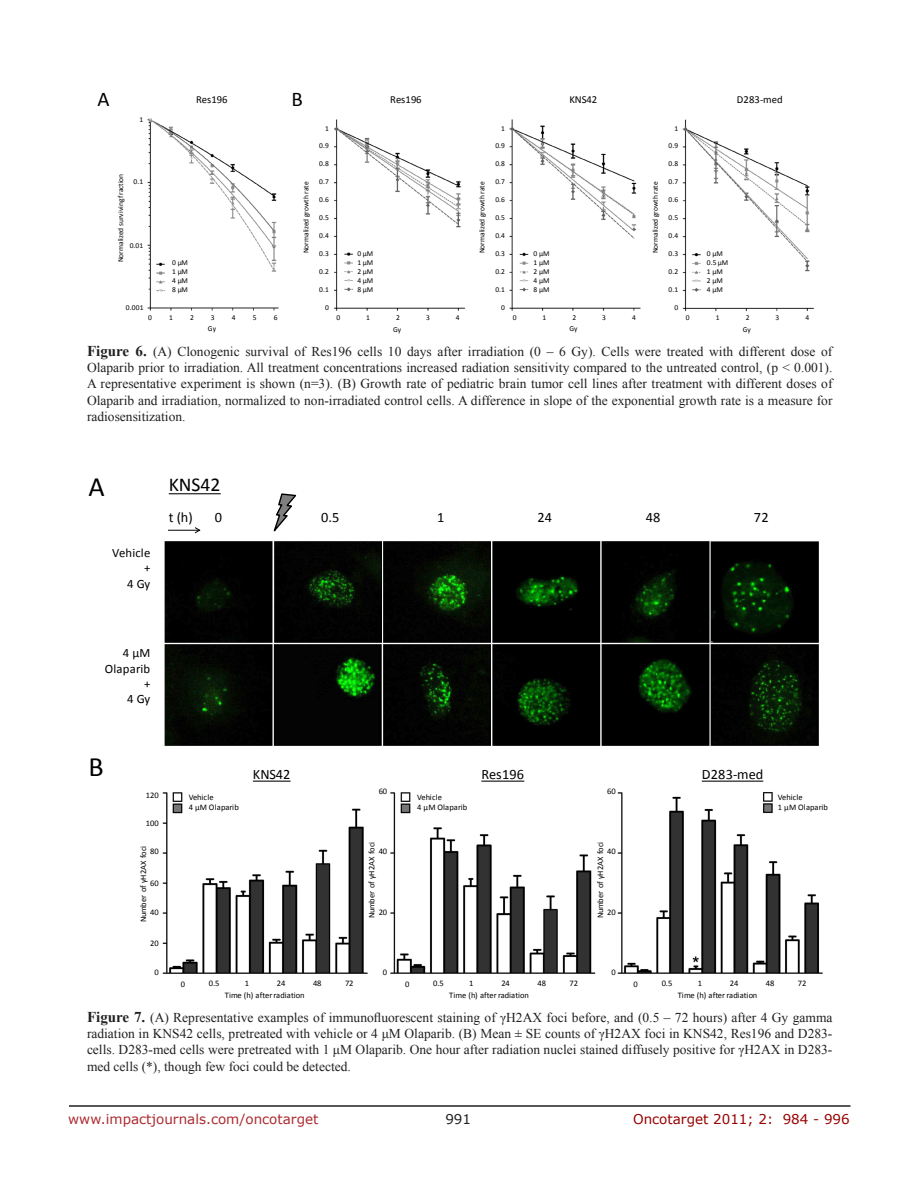
<style>
.page{position:relative;width:918px;height:1188px;background:#fff}
.page>*{position:absolute;margin:0;border:0;box-sizing:border-box;transform-origin:0 0}
.t1{font:28.05px "Calibri";color:#000}
.t2{font:21px "Calibri";color:#000}
.t3{font:19.65px "Calibri";color:#000}
.t4{font:14.25px "Calibri";letter-spacing:.01em;color:#000}
.FigureText{font:13.5px/16.2px "Times New Roman";color:#221f22;text-align:justify}
.t5{font:13.5px "Verdana";color:#ac2b31}
.t6{font:13.5px "Verdana";color:#970000}
.t7{font:13.5px "Verdana";color:#221f22}
.t8{font:12.75px/15.3px "Calibri";letter-spacing:.01em;color:#000;text-align:right}
.t9{font:10.65px "Calibri";letter-spacing:.01em;color:#000}
.t10{font:8.55px "Calibri";letter-spacing:-.005em;color:#000}
.t11{font:8.55px/10.1px "Calibri";letter-spacing:.015em;color:#000}
.t12{font:8.55px/10.1px "Calibri";letter-spacing:.02em;color:#000}
.t13{font:7.5px/8.9px "Calibri";letter-spacing:-.005em;color:#000;text-align:justify}
.s1{font-weight:700;font-size:15px}
</style>
<div class="page">
<hr style="left:69px;top:1105px;width:781px;height:2px;background:#231f20">
<img style="left:147px;top:118px;width:667px;height:193px">
<img style="left:162px;top:529px;width:661px;height:445px">
<svg style="left:253px;top:781px;width:38px;height:1px"></svg>
<svg style="left:481px;top:781px;width:43px;height:1px"></svg>
<svg style="left:702px;top:781px;width:61px;height:1px"></svg>
<svg style="left:169px;top:493px;width:52px;height:1px"></svg>
<hr style="left:168px;top:530px;width:32px;height:1px;background:#000">
<svg style="left:195px;top:527px;width:6px;height:6px"></svg>
<svg style="left:271px;top:493px;width:27px;height:44px"></svg>
<p class="t2" style="left:97px;top:85px;width:14px">A</p>
<p class="t9" style="left:196px;top:93px;width:33px">Res196</p>
<p class="t2" style="left:292px;top:85px;width:13px">B</p>
<p class="t9" style="left:390px;top:93px;width:33px">Res196</p>
<p class="t9" style="left:569px;top:93px;width:29px">KNS42</p>
<p class="t9" style="left:737px;top:93px;width:47px">D283-med</p>
<p class="t13" style="left:140px;top:116px;width:5px">1</p>
<p class="t13" style="left:116px;top:262px;width:90px;rotate:-90deg">Normalized surviving fraction</p>
<p class="t13" style="left:134px;top:177px;width:11px">0.1</p>
<p class="t13" style="left:130px;top:241px;width:15px">0.01</p>
<p class="t13" style="left:126px;top:303px;width:19px">0.001</p>
<p class="t13" style="left:501px;top:125px;width:5px">1</p>
<p class="t13" style="left:495px;top:142px;width:11px">0.9</p>
<p class="t13" style="left:495px;top:160px;width:11px">0.8</p>
<p class="t13" style="left:495px;top:177px;width:11px">0.7</p>
<p class="t13" style="left:495px;top:195px;width:11px">0.6</p>
<p class="t13" style="left:495px;top:213px;width:11px">0.5</p>
<p class="t13" style="left:495px;top:231px;width:11px">0.4</p>
<p class="t13" style="left:495px;top:249px;width:11px">0.3</p>
<p class="t13" style="left:495px;top:267px;width:11px">0.2</p>
<p class="t13" style="left:495px;top:285px;width:11px">0.1</p>
<p class="t13" style="left:501px;top:303px;width:5px">0</p>
<p class="t13" style="left:675px;top:125px;width:5px">1</p>
<p class="t13" style="left:669px;top:142px;width:11px">0.9</p>
<p class="t13" style="left:669px;top:160px;width:11px">0.8</p>
<p class="t13" style="left:669px;top:177px;width:11px">0.7</p>
<p class="t13" style="left:669px;top:195px;width:11px">0.6</p>
<p class="t13" style="left:669px;top:213px;width:11px">0.5</p>
<p class="t13" style="left:669px;top:231px;width:11px">0.4</p>
<p class="t13" style="left:669px;top:249px;width:11px">0.3</p>
<p class="t13" style="left:669px;top:267px;width:11px">0.2</p>
<p class="t13" style="left:669px;top:285px;width:11px">0.1</p>
<p class="t13" style="left:675px;top:303px;width:5px">0</p>
<p class="t13" style="left:325px;top:125px;width:5px">1</p>
<p class="t13" style="left:319px;top:142px;width:11px">0.9</p>
<p class="t13" style="left:319px;top:160px;width:11px">0.8</p>
<p class="t13" style="left:319px;top:177px;width:11px">0.7</p>
<p class="t13" style="left:319px;top:195px;width:11px">0.6</p>
<p class="t13" style="left:319px;top:213px;width:11px">0.5</p>
<p class="t13" style="left:319px;top:231px;width:11px">0.4</p>
<p class="t13" style="left:319px;top:249px;width:11px">0.3</p>
<p class="t13" style="left:319px;top:267px;width:11px">0.2</p>
<p class="t13" style="left:319px;top:285px;width:11px">0.1</p>
<p class="t13" style="left:325px;top:303px;width:5px">0</p>
<p class="t13" style="left:302px;top:253px;width:73px;rotate:-90deg">Normalized growth rate</p>
<p class="t13" style="left:478px;top:253px;width:73px;rotate:-90deg">Normalized growth rate</p>
<p class="t13" style="left:651px;top:253px;width:73px;rotate:-90deg">Normalized growth rate</p>
<p class="t13" style="left:172px;top:258px;width:17px">0 μM 1 μM 4 μM 8 μM</p>
<p class="t13" style="left:357px;top:249px;width:17px">0 μM 1 μM 2 μM 4 μM 8 μM</p>
<p class="t13" style="left:534px;top:249px;width:17px">0 μM 1 μM 2 μM 4 μM 8 μM</p>
<p class="t13" style="left:707px;top:249px;width:23px;text-align:left">0 μM<br>0.5 μM<br>1 μM<br>2 μM<br>4 μM</p>
<p class="t13" style="left:148px;top:313px;width:5px">0</p>
<p class="t13" style="left:169px;top:313px;width:5px">1</p>
<p class="t13" style="left:190px;top:313px;width:5px">2</p>
<p class="t13" style="left:211px;top:313px;width:5px">3</p>
<p class="t13" style="left:232px;top:313px;width:5px">4</p>
<p class="t13" style="left:253px;top:313px;width:5px">5</p>
<p class="t13" style="left:274px;top:313px;width:5px">6</p>
<p class="t13" style="left:336px;top:313px;width:5px">0</p>
<p class="t13" style="left:366px;top:313px;width:5px">1</p>
<p class="t13" style="left:396px;top:313px;width:5px">2</p>
<p class="t13" style="left:426px;top:313px;width:5px">3</p>
<p class="t13" style="left:456px;top:313px;width:5px">4</p>
<p class="t13" style="left:513px;top:313px;width:5px">0</p>
<p class="t13" style="left:543px;top:313px;width:5px">1</p>
<p class="t13" style="left:572px;top:313px;width:5px">2</p>
<p class="t13" style="left:602px;top:313px;width:5px">3</p>
<p class="t13" style="left:632px;top:313px;width:5px">4</p>
<p class="t13" style="left:686px;top:313px;width:5px">0</p>
<p class="t13" style="left:716px;top:313px;width:5px">1</p>
<p class="t13" style="left:746px;top:313px;width:5px">2</p>
<p class="t13" style="left:776px;top:313px;width:5px">3</p>
<p class="t13" style="left:805px;top:313px;width:5px">4</p>
<p class="t13" style="left:208px;top:324px;width:10px">Gy</p>
<p class="t13" style="left:393px;top:325px;width:10px">Gy</p>
<p class="t13" style="left:569px;top:324px;width:10px">Gy</p>
<p class="t13" style="left:743px;top:325px;width:10px">Gy</p>
<p class="FigureText" style="left:87px;top:343px;width:747px"><span class="s1">Figure 6.</span> (A) Clonogenic survival of Res196 cells 10 days after irradiation (0 – 6 Gy). Cells were treated with different dose of Olaparib prior to irradiation. All treatment concentrations increased radiation sensitivity compared to the untreated control, (p &lt; 0.001).<br>A representative experiment is shown (n=3). (B) Growth rate of pediatric brain tumor cell lines after treatment with different doses of Olaparib and irradiation, normalized to non-irradiated control cells. A difference in slope of the exponential growth rate is a measure for radiosensitization.</p>
<p class="t1" style="left:89px;top:469px;width:18px">A</p>
<p class="t8" style="left:112px;top:545px;width:40px">Vehicle +<br>4 Gy</p>
<p class="t3" style="left:169px;top:472px;width:53px">KNS42</p>
<p class="t4" style="left:169px;top:508px;width:25px">t (h)</p>
<p class="t4" style="left:215px;top:508px;width:9px">0</p>
<p class="t4" style="left:321px;top:508px;width:20px">0.5</p>
<p class="t4" style="left:437px;top:508px;width:9px">1</p>
<p class="t4" style="left:537px;top:508px;width:16px">24</p>
<p class="t4" style="left:646px;top:508px;width:16px">48</p>
<p class="t4" style="left:754px;top:508px;width:16px">72</p>
<p class="t8" style="left:105px;top:645px;width:47px">4 μM<br>Olaparib +<br>4 Gy</p>
<p class="t1" style="left:89px;top:749px;width:17px">B</p>
<p class="t4" style="left:253px;top:765px;width:39px">KNS42</p>
<p class="t4" style="left:481px;top:765px;width:44px">Res196</p>
<p class="t4" style="left:702px;top:765px;width:63px">D283-med</p>
<p class="t10" style="left:607px;top:786px;width:10px">60</p>
<p class="t10" style="left:379px;top:786px;width:10px">60</p>
<p class="t10" style="left:146px;top:790px;width:14px">120</p>
<p class="t10" style="left:146px;top:818px;width:14px">100</p>
<p class="t10" style="left:150px;top:846px;width:10px">80</p>
<p class="t10" style="left:150px;top:878px;width:10px">60</p>
<p class="t10" style="left:150px;top:906px;width:10px">40</p>
<p class="t10" style="left:150px;top:938px;width:10px">20</p>
<p class="t10" style="left:154px;top:966px;width:6px">0</p>
<p class="t11" style="left:189px;top:792px;width:52px">Vehicle<br>4 μM Olaparib</p>
<p class="t11" style="left:778px;top:792px;width:52px">Vehicle<br>1 μM Olaparib</p>
<p class="t12" style="left:417px;top:792px;width:52px">Vehicle<br>4 μM Olaparib</p>
<p class="t10" style="left:138px;top:922px;width:78px;rotate:-90deg">Number of γH2AX foci</p>
<p class="t10" style="left:366px;top:918px;width:78px;rotate:-90deg">Number of γH2AX foci</p>
<p class="t10" style="left:595px;top:918px;width:78px;rotate:-90deg">Number of γH2AX foci</p>
<p class="t10" style="left:607px;top:846px;width:10px">40</p>
<p class="t10" style="left:379px;top:846px;width:10px">40</p>
<p class="t10" style="left:607px;top:906px;width:10px">20</p>
<p class="t10" style="left:379px;top:906px;width:10px">20</p>
<p class="t10" style="left:611px;top:966px;width:6px">0</p>
<p class="t10" style="left:383px;top:966px;width:6px">0</p>
<p class="t10" style="left:181px;top:978px;width:6px">0</p>
<p class="t10" style="left:209px;top:978px;width:12px">0.5</p>
<p class="t10" style="left:245px;top:978px;width:6px">1</p>
<p class="t10" style="left:277px;top:978px;width:10px">24</p>
<p class="t10" style="left:313px;top:978px;width:10px">48</p>
<p class="t10" style="left:345px;top:978px;width:10px">72</p>
<p class="t10" style="left:225px;top:990px;width:81px">Time (h) afterradiation</p>
<p class="t10" style="left:405px;top:978px;width:6px">0</p>
<p class="t10" style="left:433px;top:978px;width:12px">0.5</p>
<p class="t10" style="left:469px;top:978px;width:6px">1</p>
<p class="t10" style="left:501px;top:978px;width:10px">24</p>
<p class="t10" style="left:537px;top:978px;width:10px">48</p>
<p class="t10" style="left:570px;top:978px;width:10px">72</p>
<p class="t10" style="left:449px;top:990px;width:81px">Time (h) afterradiation</p>
<p class="t10" style="left:634px;top:978px;width:6px">0</p>
<p class="t10" style="left:662px;top:978px;width:12px">0.5</p>
<p class="t10" style="left:698px;top:978px;width:6px">1</p>
<p class="t10" style="left:730px;top:978px;width:10px">24</p>
<p class="t10" style="left:766px;top:978px;width:10px">48</p>
<p class="t10" style="left:798px;top:978px;width:10px">72</p>
<p class="t10" style="left:678px;top:990px;width:81px">Time (h) afterradiation</p>
<p class="FigureText" style="left:87px;top:1009px;width:747px"><span class="s1">Figure 7.</span> (A) Representative examples of immunofluorescent staining of γH2AX foci before, and (0.5 – 72 hours) after 4 Gy gamma radiation in KNS42 cells, pretreated with vehicle or 4 μM Olaparib. (B) Mean ± SE counts of γH2AX foci in KNS42, Res196 and D283- cells. D283-med cells were pretreated with 1 μM Olaparib. One hour after radiation nuclei stained diffusely positive for γH2AX in D283- med cells (*), though few foci could be detected.</p>
<p class="t5" style="left:68px;top:1110px;width:252px">www.impactjournals.com/oncotarget</p>
<p class="t7" style="left:445px;top:1110px;width:27px">991</p>
<p class="t6" style="left:633px;top:1110px;width:218px">Oncotarget 2011; 2: 984 - 996</p>
</div>
